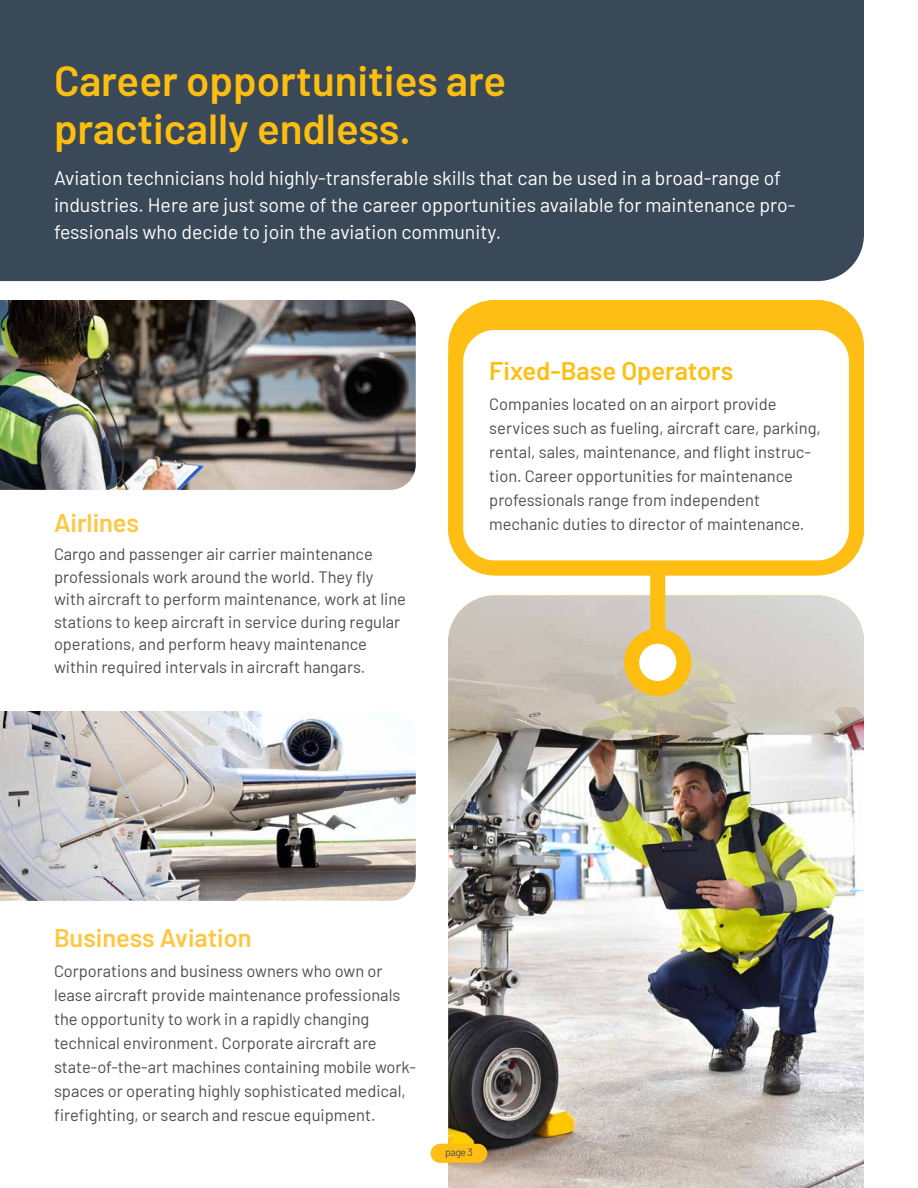
<style>
.page{position:relative;width:918px;height:1188px;background:#fff}
.page>*{position:absolute;margin:0;border:0;box-sizing:border-box;transform-origin:0 0}
.t1{font:600 42px/48px "Barlow";color:#febe10}
.t2{font:600 25.5px "Barlow";color:#ffc641}
.t3{font:600 25.5px "Barlow";color:#febe10}
.t4{font:19.5px/27px "Barlow";color:#fff}
.t5{font:16.5px/24px "Barlow";color:#4d4d4f}
.t6{font:10.5px "Barlow";color:#4d4d4f}
</style>
<div class="page">
<div style="left:448px;top:300px;width:416px;height:275px;border:30px solid #febe14;border-radius:32px"></div>
<div style="left:0;top:0;width:864px;height:281px;background:#3a4958"></div>
<img style="left:0;top:711px;width:416px;height:190px">
<img style="left:0;top:300px;width:416px;height:190px">
<img style="left:448px;top:596px;width:416px;height:592px">
<div style="left:650px;top:545px;width:15px;height:130px;background:#febe10"></div>
<svg style="left:632px;top:636px;width:52px;height:52px"></svg>
<div style="left:624px;top:629px;width:67px;height:67px;border:15px solid #febe10;border-radius:50%"></div>
<div style="left:456px;top:322px;width:400px;height:246px;background:#fff;border-radius:39px"></div>
<div style="left:448px;top:315px;width:416px;height:260px;border:15px solid #febe14;border-radius:39px"></div>
<div style="left:431px;top:1144px;width:56px;height:19px;background:#febe14;border-radius:10px"></div>
<h1 class="t1" style="left:54px;top:54px;width:454px">Career opportunities are practically endless.</h1>
<p class="t4" style="left:54px;top:162px;width:743px">Aviation technicians hold highly-transferable skills that can be used in a broad-range of industries. Here are just some of the career opportunities available for maintenance pro&shy;fessionals who decide to join the aviation community.</p>
<h2 class="t2" style="left:54px;top:504px;width:87px">Airlines</h2>
<p class="t5" style="left:54px;top:542px;width:353px;line-height:22.5px">Cargo and passenger air carrier maintenance professionals work around the world. They fly with aircraft to perform maintenance, work at line stations to keep aircraft in service during regular operations, and perform heavy maintenance within required intervals in aircraft hangars.</p>
<h2 class="t3" style="left:489px;top:352px;width:246px">Fixed-Base Operators</h2>
<p class="t5" style="left:489px;top:390px;width:333px">Companies located on an airport provide services such as fueling, aircraft care, parking, rental, sales, maintenance, and flight instruc&shy;tion. Career opportunities for maintenance professionals range from independent mechanic duties to director of maintenance.</p>
<h2 class="t2" style="left:54px;top:919px;width:199px">Business Aviation</h2>
<p class="t5" style="left:54px;top:957px;width:364px">Corporations and business owners who own or lease aircraft provide maintenance professionals the opportunity to work in a rapidly changing technical environment. Corporate aircraft are state-of-the-art machines containing mobile work&shy;spaces or operating highly sophisticated medical, firefighting, or search and rescue equipment.</p>
<p class="t6" style="left:445px;top:1145px;width:29px">page 3</p>
</div>
